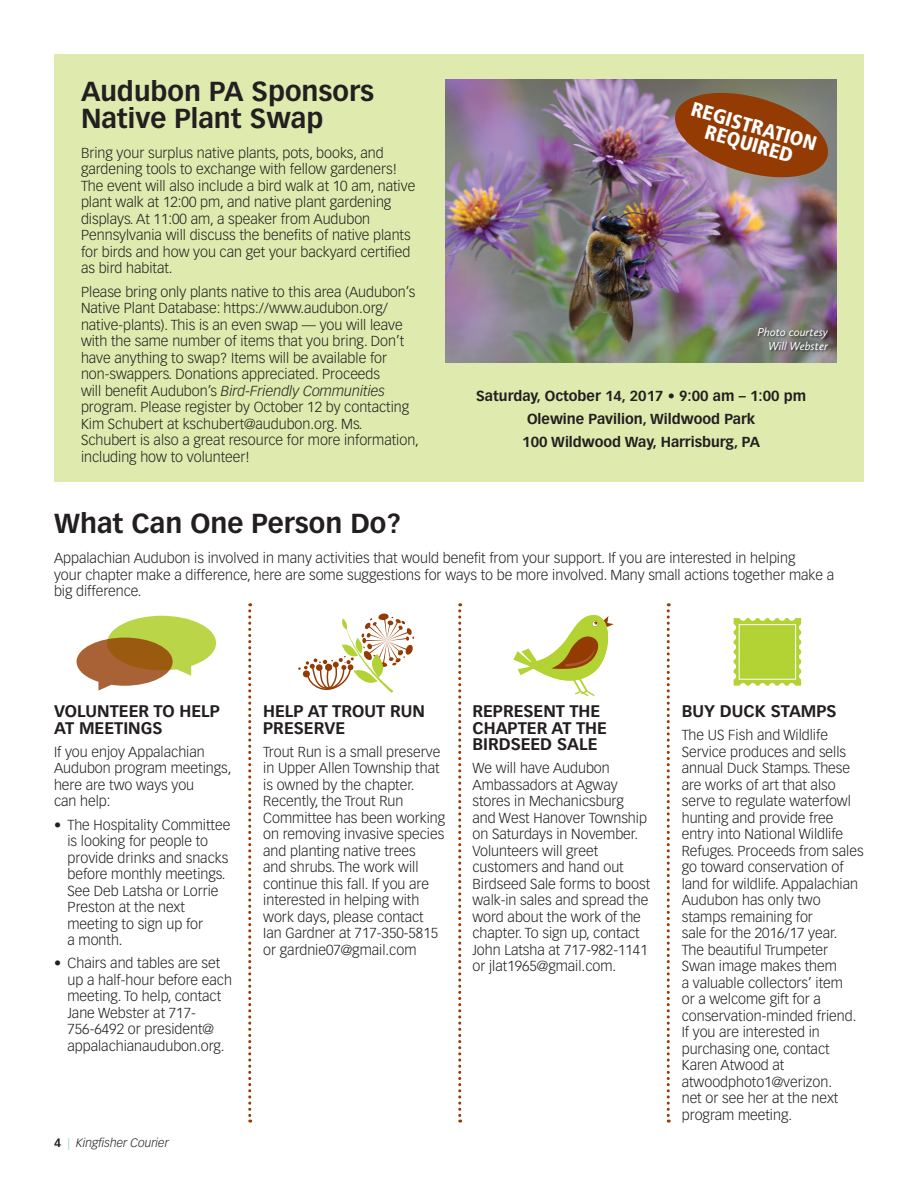
<style>
.page{position:relative;width:918px;height:1188px;background:#fff}
.page>*{position:absolute;margin:0;border:0;box-sizing:border-box;transform-origin:0 0}
.t1{font:700 27px/27px "Vectora LT Std";color:#231f20}
.t2{font:900 condensed 20.1px/18.1px "Frutiger LT Std";color:#fff;text-align:center}
.t3{font:700 16.5px "Vectora LT Std";color:#231f20}
.t4{font:300 14.25px/16.5px "Vectora LT Std";color:#231f20}
.t5{font:700 14.25px/23.2px "Vectora LT Std";color:#231f20;text-align:center}
.t6{font:italic 12px/13.5px "Calluna Sans";letter-spacing:-.005em;color:#fff;text-align:right}
.t7{font:italic 300 12px "Vectora LT Std";color:#231f20}
.s1{font-style:italic}
.s2{font-weight:700;font-style:normal}
.s3{font-style:normal;color:#8ecec2}
</style>
<div class="page">
<div style="left:54px;top:54px;width:810px;height:428px;background:#deeaae"></div>
<img style="left:446px;top:80px;width:391px;height:283px">
<svg style="left:77px;top:616px;width:139px;height:75px"></svg>
<svg style="left:670px;top:87px;width:163px;height:96px;background:#91593b"></svg>
<div style="left:757px;top:327px;width:74px;height:25px;background:#231f20;opacity:.75"></div>
<svg style="left:298px;top:613px;width:116px;height:80px"></svg>
<svg style="left:513px;top:615px;width:101px;height:82px"></svg>
<svg style="left:734px;top:618px;width:67px;height:68px;background:#b8d544"></svg>
<div style="left:739px;top:624px;width:57px;height:56px;border:1px solid #fff"></div>
<svg style="left:248px;top:603px;width:3px;height:520px"></svg>
<svg style="left:458px;top:603px;width:3px;height:520px"></svg>
<svg style="left:667px;top:603px;width:3px;height:520px"></svg>
<h1 class="t1" style="left:81px;top:78px;width:295px">Audubon PA Sponsors<br>Native Plant Swap</h1>
<p class="t4" style="left:81px;top:145px;width:336px">Bring your surplus native plants, pots, books, and gardening tools to exchange with fellow gardeners!<br>The event will also include a bird walk at 10 am, native plant walk at 12:00 pm, and native plant gardening displays. At 11:00 am, a speaker from Audubon Pennsylvania will discuss the benefits of native plants for birds and how you can get your backyard certified as bird habitat.</p>
<p class="t4" style="left:81px;top:284px;width:340px">Please bring only plants native to this area (Audubon’s Native Plant Database: https://www.audubon.org/ native-plants). This is an even swap — you will leave with the same number of items that you bring. Don’t have anything to swap? Items will be available for non-swappers. Donations appreciated. Proceeds<br>will benefit Audubon’s <span class="s1">Bird-Friendly Communities </span>program. Please register by October 12 by contacting Kim Schubert at kschubert@audubon.org. Ms.<br>Schubert is also a great resource for more information, including how to volunteer!</p>
<h2 class="t2" style="left:694px;top:100px;width:131px;rotate:16deg">registration required</h2>
<p class="t6" style="left:757px;top:325px;width:72px">Photo courtesy<br>Will Webster</p>
<p class="t5" style="left:476px;top:384px;width:331px">Saturday, October 14, 2017 • 9:00 am – 1:00 pm<br>Olewine Pavilion, Wildwood Park<br>100 Wildwood Way, Harrisburg, PA</p>
<h1 class="t1" style="left:54px;top:510px;width:348px">What Can One Person Do?</h1>
<p class="t4" style="left:54px;top:550px;width:782px">Appalachian Audubon is involved in many activities that would benefit from your support. If you are interested in helping<br>your chapter make a difference, here are some suggestions for ways to be more involved. Many small actions together make a big difference.</p>
<p class="t3" style="left:54px;top:701px;width:23px">Volunteer</p>
<p class="t3" style="left:153px;top:701px;width:48px">to Help</p>
<p class="t3" style="left:54px;top:718px;width:51px">at Meetin</p>
<p class="t3" style="left:141px;top:718px;width:22px">gs</p>
<p class="t4" style="left:54px;top:744px;width:179px">If you enjoy Appalachian<br>Audubon program meetings, here are two ways you<br>can help:</p>
<p class="t4" style="left:67px;top:816px;width:164px;text-indent:-13px">• The Hospitality Committee is looking for people to provide drinks and snacks before monthly meetings.<br>See Deb Latsha or Lorrie<br>Preston at the next meeting to sign up for<br>a month.</p>
<p class="t4" style="left:67px;top:955px;width:166px;text-indent:-13px">• Chairs and tables are set up a half-hour before each meeting. To help, contact<br>Jane Webster at 717-<br>756-6492 or president@ appalachianaudubon.org.</p>
<p class="t7" style="left:54px;top:1136px;width:116px"><span class="s2">4</span> <span class="s3">|</span> Kingfisher Courier</p>
<p class="t3" style="left:263px;top:701px;width:22px">Help</p>
<p class="t3" style="left:308px;top:701px;width:46px">at Trout</p>
<p class="t3" style="left:390px;top:701px;width:23px">Run</p>
<p class="t3" style="left:263px;top:718px;width:22px">Preserve</p>
<p class="t4" style="left:263px;top:744px;width:183px">Trout Run is a small preserve in Upper Allen Township that is owned by the chapter.<br>Recently, the Trout Run<br>Committee has been working on removing invasive species and planting native trees<br>and shrubs. The work will continue this fall. If you are interested in helping with work days, please contact<br>Ian Gardner at 717-350-5815 or gardnie07@gmail.com</p>
<p class="t3" style="left:472px;top:701px;width:22px">Represent</p>
<p class="t3" style="left:569px;top:701px;width:11px">the</p>
<p class="t3" style="left:472px;top:718px;width:23px">Chapter</p>
<p class="t3" style="left:552px;top:718px;width:36px">at the</p>
<p class="t3" style="left:472px;top:734px;width:22px">Birdseed</p>
<p class="t3" style="left:557px;top:734px;width:21px">Sale</p>
<p class="t4" style="left:472px;top:760px;width:179px">We will have Audubon<br>Ambassadors at Agway stores in Mechanicsburg and West Hanover Township on Saturdays in November.<br>Volunteers will greet customers and hand out<br>Birdseed Sale forms to boost walk-in sales and spread the word about the work of the chapter. To sign up, contact<br>John Latsha at 717-982-1141 or jlat1965@gmail.com.</p>
<p class="t3" style="left:682px;top:701px;width:63px">Buy Duck</p>
<p class="t3" style="left:771px;top:701px;width:23px">Stamps</p>
<p class="t4" style="left:682px;top:727px;width:183px">The US Fish and Wildlife<br>Service produces and sells annual Duck Stamps. These are works of art that also serve to regulate waterfowl hunting and provide free entry into National Wildlife<br>Refuges. Proceeds from sales go toward conservation of land for wildlife. Appalachian<br>Audubon has only two stamps remaining for<br>sale for the 2016/17 year.<br>The beautiful Trumpeter<br>Swan image makes them<br>a valuable collectors’ item<br>or a welcome gift for a conservation-minded friend.<br>If you are interested in purchasing one, contact<br>Karen Atwood at atwoodphoto1@verizon.<br>net or see her at the next program meeting.</p>
</div>
